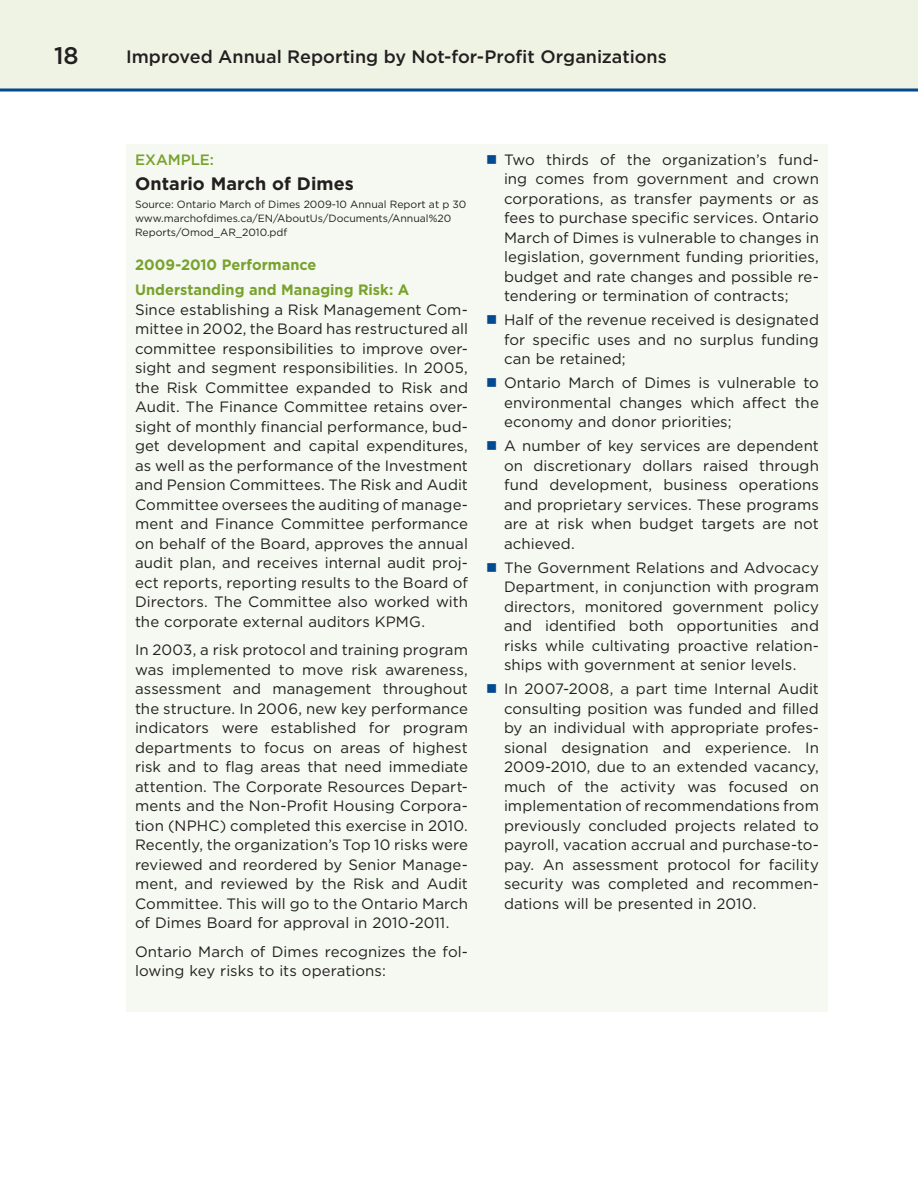
<style>
.page{position:relative;width:918px;height:1188px;background:#fff}
.page>*{position:absolute;margin:0;border:0;box-sizing:border-box;transform-origin:0 0}
.t1{font:500 24px "Gotham";color:#231f20}
.t2{font:500 18px "Gotham";color:#231f20}
.t3{font:700 18px "Gotham";letter-spacing:.005em;color:#231f20}
.t4{font:15px/19.5px "Gotham";letter-spacing:.005em;color:#231f20;text-align:justify}
.t5{font:700 15px/25.5px "Gotham";color:#78a22d}
.t6{font:500 15px "Gotham";letter-spacing:-.005em;color:#78a22d}
.t7{font:10.5px/13.5px "Gotham";color:#231f20}
.s1{color:#014990}
</style>
<div class="page">
<div style="left:0;top:0;width:918px;height:90px;background:#eef3e3"></div>
<svg style="left:0;top:88px;width:917px;height:4px;background:#3e74a8"></svg>
<div style="left:126px;top:144px;width:702px;height:868px;background:#f5f9f1"></div>
<h1 class="t1" style="left:54px;top:39px;width:26px">18</h1>
<p class="t2" style="left:126px;top:45px;width:542px">Improved Annual Reporting by Not-for-Profit Organizations</p>
<p class="t6" style="left:135px;top:150px;width:81px">EXAMPLE:</p>
<p class="t3" style="left:135px;top:172px;width:220px">Ontario March of Dimes</p>
<p class="t7" style="left:135px;top:198px;width:333px">Source: Ontario March of Dimes 2009-10 Annual Report at p 30 www.marchofdimes.ca/EN/AboutUs/Documents/Annual%20<br>Reports/Omod_AR_2010.pdf</p>
<p class="t5" style="left:135px;top:252px;width:276px">2009-2010 Performance<br>Understanding and Managing Risk: A</p>
<p class="t4" style="left:135px;top:300px;width:335px">Since establishing a Risk Management Com&shy;mittee in 2002, the Board has restructured all committee responsibilities to improve over&shy;sight and segment responsibilities. In 2005, the Risk Committee expanded to Risk and Audit. The Finance Committee retains over&shy;sight of monthly financial performance, bud&shy;get development and capital expenditures, as well as the performance of the Investment and Pension Committees. The Risk and Audit Committee oversees the auditing of manage&shy;ment and Finance Committee performance on behalf of the Board, approves the annual audit plan, and receives internal audit proj&shy;ect reports, reporting results to the Board of Directors. The Committee also worked with the corporate external auditors KPMG.</p>
<p class="t4" style="left:135px;top:640px;width:335px">In 2003, a risk protocol and training program was implemented to move risk awareness, assessment and management throughout the structure. In 2006, new key performance indicators were established for program departments to focus on areas of highest risk and to flag areas that need immediate attention. The Corporate Resources Depart&shy;ments and the Non-Profit Housing Corpora&shy;tion (NPHC) completed this exercise in 2010.<br>Recently, the organization’s Top 10 risks were reviewed and reordered by Senior Manage&shy;ment, and reviewed by the Risk and Audit Committee. This will go to the Ontario March of Dimes Board for approval in 2010-2011.</p>
<p class="t4" style="left:135px;top:942px;width:334px">Ontario March of Dimes recognizes the fol&shy;lowing key risks to its operations:</p>
<p class="t4" style="left:504px;top:150px;width:316px;text-indent:-18px"><span class="s1">■</span> Two thirds of the organization’s fund&shy;ing comes from government and crown corporations, as transfer payments or as fees to purchase specific services. Ontario March of Dimes is vulnerable to changes in legislation, government funding priorities, budget and rate changes and possible re&shy;tendering or termination of contracts;</p>
<p class="t4" style="left:504px;top:310px;width:316px;text-indent:-18px"><span class="s1">■</span> Half of the revenue received is designated for specific uses and no surplus funding can be retained;</p>
<p class="t4" style="left:504px;top:373px;width:317px;text-indent:-18px"><span class="s1">■</span> Ontario March of Dimes is vulnerable to environmental changes which affect the economy and donor priorities;</p>
<p class="t4" style="left:504px;top:436px;width:316px;text-indent:-18px"><span class="s1">■</span> A number of key services are dependent on discretionary dollars raised through fund development, business operations and proprietary services. These programs are at risk when budget targets are not achieved.</p>
<p class="t4" style="left:504px;top:558px;width:317px;text-indent:-18px"><span class="s1">■</span> The Government Relations and Advocacy Department, in conjunction with program directors, monitored government policy and identified both opportunities and risks while cultivating proactive relation&shy;ships with government at senior levels.</p>
<p class="t4" style="left:504px;top:679px;width:317px;text-indent:-18px"><span class="s1">■</span> In 2007-2008, a part time Internal Audit consulting position was funded and filled by an individual with appropriate profes&shy;sional designation and experience. In 2009-2010, due to an extended vacancy, much of the activity was focused on implementation of recommendations from previously concluded projects related to payroll, vacation accrual and purchase-to&shy;pay. An assessment protocol for facility security was completed and recommen&shy;dations will be presented in 2010.</p>
</div>
